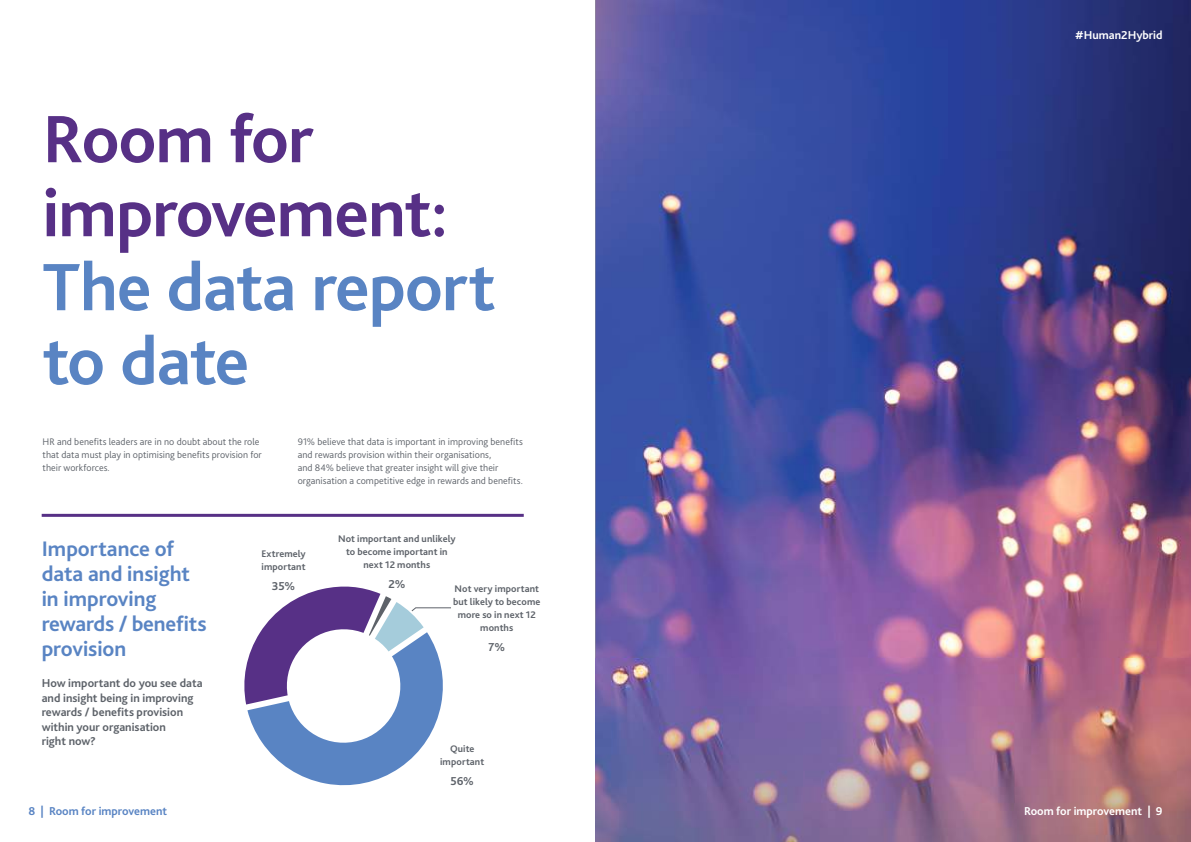
<style>
.page{position:relative;width:1191px;height:842px;background:#fff}
.page>*{position:absolute;margin:0;border:0;box-sizing:border-box;transform-origin:0 0}
.t1{font:700 70px/74px "Bliss 2";letter-spacing:-.01em;color:#573086}
.t2{font:700 70px/74px "Bliss 2";letter-spacing:-.015em;color:#5984c3}
.t3{font:700 22px/25px "Bliss 2";letter-spacing:-.005em;color:#5984c3}
.t4{font:700 12px/14.4px "Bliss 2";color:#5d6269}
.t5{font:700 12px "Bliss 2";color:#fff}
.t6{font:700 12px "Bliss 2";color:#5984c3}
.t7{font:300 10px/13px "Bliss 2";color:#5d6269}
.t8{font:700 10px/13px "Bliss 2";letter-spacing:.01em;color:#5d6269;text-align:center}
</style>
<div class="page">
<img style="left:595px;top:0;width:596px;height:659px">
<img style="left:595px;top:659px;width:596px;height:183px">
<hr style="left:42px;top:514px;width:482px;height:3px;background:#573086">
<svg style="left:244px;top:586px;width:207px;height:200px"></svg>
<h1 class="t1" style="left:43px;top:100px;width:407px">Room for improvement:</h1>
<h1 class="t2" style="left:43px;top:248px;width:454px">The data report to date</h1>
<p class="t7" style="left:43px;top:435px;width:221px">HR and benefits leaders are in no doubt about the role that data must play in optimising benefits provision for their workforces.</p>
<p class="t7" style="left:298px;top:435px;width:227px">91% believe that data is important in improving benefits and rewards provision within their organisations,<br>and 84% believe that greater insight will give their organisation a competitive edge in rewards and benefits.</p>
<h2 class="t3" style="left:42px;top:536px;width:166px">Importance of data and insight in improving rewards / benefits provision</h2>
<p class="t4" style="left:42px;top:676px;width:162px">How important do you see data and insight being in improving rewards / benefits provision within your organisation<br>right now?</p>
<p class="t6" style="left:28px;top:804px;width:140px">8 | Room for improvement</p>
<p class="t8" style="left:261px;top:546px;width:46px;text-align:left">Extremely important</p>
<p class="t4" style="left:272px;top:578px;width:25px">35%</p>
<p class="t8" style="left:338px;top:532px;width:119px">Not important and unlikely to become important in next 12 months</p>
<p class="t4" style="left:388px;top:577px;width:19px">2%</p>
<p class="t8" style="left:453px;top:581px;width:89px">Not very important but likely to become more so in next 12 months</p>
<p class="t4" style="left:488px;top:639px;width:18px">7%</p>
<p class="t8" style="left:440px;top:742px;width:46px">Quite important</p>
<p class="t4" style="left:450px;top:774px;width:25px">56%</p>
<p class="t5" style="left:1075px;top:28px;width:89px">#Human2Hybrid</p>
<p class="t5" style="left:1024px;top:804px;width:140px">Room for improvement | 9</p>
</div>
